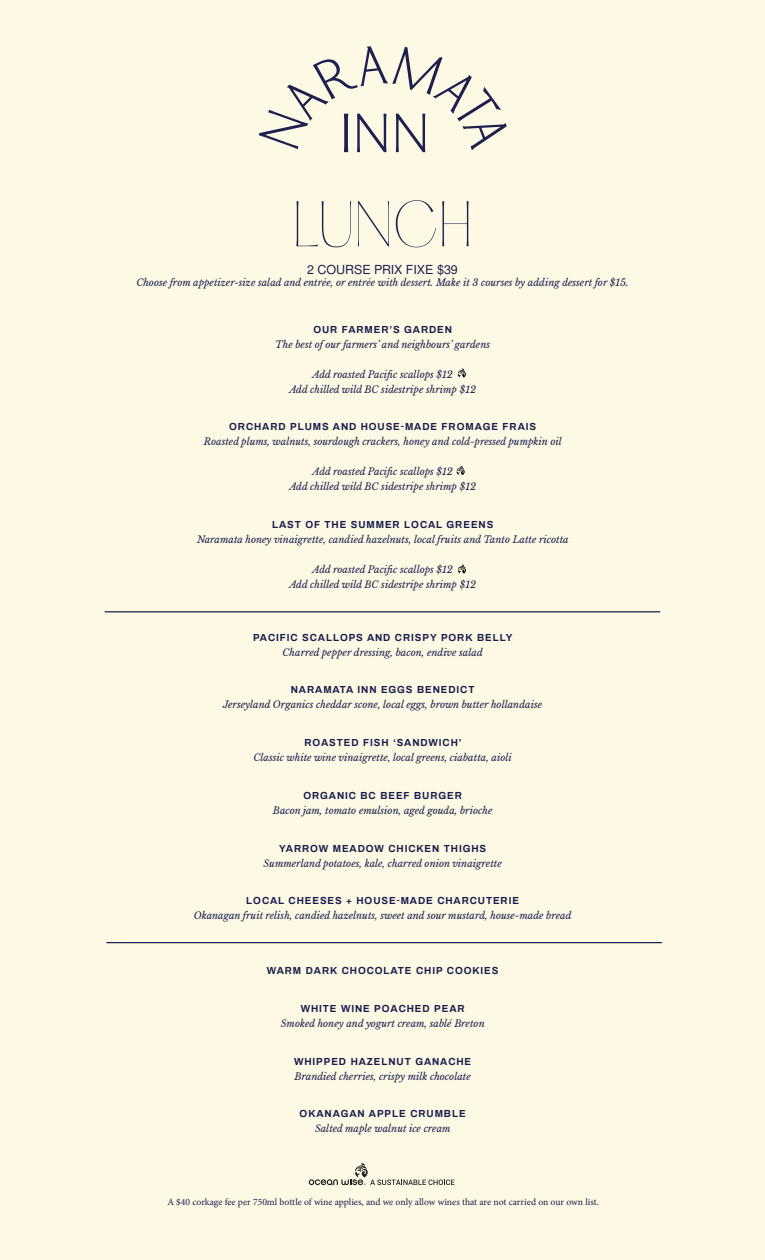
<style>
.page{position:relative;width:765px;height:1260px;background:#fef9e5}
.page>*{position:absolute;margin:0;border:0;box-sizing:border-box;transform-origin:0 0}
.t1{font:200 56.25px "Hatton";letter-spacing:-.01em;color:#1b1e4d}
.t2{font:12.5px "Nimbus San L";letter-spacing:-.005em;color:#1b1e4d}
.t3{font:700 10px "Archivo";letter-spacing:.09em;color:#1b1e4d}
.t4{font:italic 9.75px/15px "Libre Baskerville";color:#1b1e4d;text-align:center}
.t5{font:9.75px "Minion Pro";color:#1b1e4d}
</style>
<div class="page">
<svg style="left:259px;top:46px;width:248px;height:106px"></svg>
<svg style="left:309px;top:1163px;width:146px;height:22px"></svg>
<svg style="left:458px;top:368px;width:8px;height:10px"></svg>
<svg style="left:457px;top:466px;width:8px;height:9px"></svg>
<svg style="left:458px;top:564px;width:8px;height:10px"></svg>
<hr style="left:105px;top:611px;width:555px;height:1px;background:#1b1e4d">
<hr style="left:106px;top:942px;width:556px;height:1px;background:#1b1e4d">
<h1 class="t1" style="left:292px;top:194px;width:182px">LUNCH</h1>
<p class="t2" style="left:307px;top:260px;width:152px">2 COURSE PRIX FIXE $39</p>
<p class="t4" style="left:136px;top:275px;width:494px">Choose from appetizer-size salad and entrėe, or entrėe with dessert. Make it 3 courses by adding dessert for $15.</p>
<p class="t3" style="left:313px;top:322px;width:140px">OUR FARMER’S GARDEN</p>
<p class="t4" style="left:275px;top:337px;width:216px">The best of our farmers’ and neighbours’ gardens</p>
<p class="t4" style="left:289px;top:367px;width:188px">Add roasted Pacific scallops $12<br>Add chilled wild BC sidestripe shrimp $12</p>
<p class="t3" style="left:229px;top:420px;width:309px">ORCHARD PLUMS AND HOUSE-MADE FROMAGE FRAIS</p>
<p class="t4" style="left:204px;top:434px;width:359px">Roasted plums, walnuts, sourdough crackers, honey and cold-pressed pumpkin oil</p>
<p class="t4" style="left:289px;top:464px;width:188px">Add roasted Pacific scallops $12<br>Add chilled wild BC sidestripe shrimp $12</p>
<p class="t3" style="left:272px;top:517px;width:223px">LAST OF THE SUMMER LOCAL GREENS</p>
<p class="t4" style="left:197px;top:532px;width:373px">Naramata honey vinaigrette, candied hazelnuts, local fruits and Tanto Latte ricotta</p>
<p class="t4" style="left:289px;top:562px;width:188px">Add roasted Pacific scallops $12<br>Add chilled wild BC sidestripe shrimp $12</p>
<p class="t3" style="left:253px;top:630px;width:261px">PACIFIC SCALLOPS AND CRISPY PORK BELLY</p>
<p class="t4" style="left:283px;top:645px;width:202px">Charred pepper dressing, bacon, endive salad</p>
<p class="t3" style="left:291px;top:683px;width:185px">NARAMATA INN EGGS BENEDICT</p>
<p class="t4" style="left:223px;top:697px;width:320px">Jerseyland Organics cheddar scone, local eggs, brown butter hollandaise</p>
<p class="t3" style="left:304px;top:735px;width:159px">ROASTED FISH ‘SANDWICH’</p>
<p class="t4" style="left:254px;top:750px;width:260px">Classic white wine vinaigrette, local greens, ciabatta, aioli</p>
<p class="t3" style="left:303px;top:788px;width:160px">ORGANIC BC BEEF BURGER</p>
<p class="t4" style="left:273px;top:803px;width:221px">Bacon jam, tomato emulsion, aged gouda, brioche</p>
<p class="t3" style="left:279px;top:841px;width:208px">YARROW MEADOW CHICKEN THIGHS</p>
<p class="t4" style="left:264px;top:856px;width:240px">Summerland potatoes, kale, charred onion vinaigrette</p>
<p class="t3" style="left:246px;top:893px;width:274px">LOCAL CHEESES + HOUSE-MADE CHARCUTERIE</p>
<p class="t4" style="left:194px;top:908px;width:379px">Okanagan fruit relish, candied hazelnuts, sweet and sour mustard, house-made bread</p>
<p class="t3" style="left:267px;top:964px;width:233px">WARM DARK CHOCOLATE CHIP COOKIES</p>
<p class="t3" style="left:301px;top:1001px;width:165px">WHITE WINE POACHED PEAR</p>
<p class="t4" style="left:281px;top:1016px;width:205px">Smoked honey and yogurt cream, sablé Breton</p>
<p class="t3" style="left:294px;top:1054px;width:179px">WHIPPED HAZELNUT GANACHE</p>
<p class="t4" style="left:295px;top:1069px;width:178px">Brandied cherries, crispy milk chocolate</p>
<p class="t3" style="left:300px;top:1107px;width:168px">OKANAGAN APPLE CRUMBLE</p>
<p class="t4" style="left:315px;top:1121px;width:137px">Salted maple walnut ice cream</p>
<p class="t5" style="left:167px;top:1195px;width:433px">A $40 corkage fee per 750ml bottle of wine applies, and we only allow wines that are not carried on our own list.</p>
</div>
